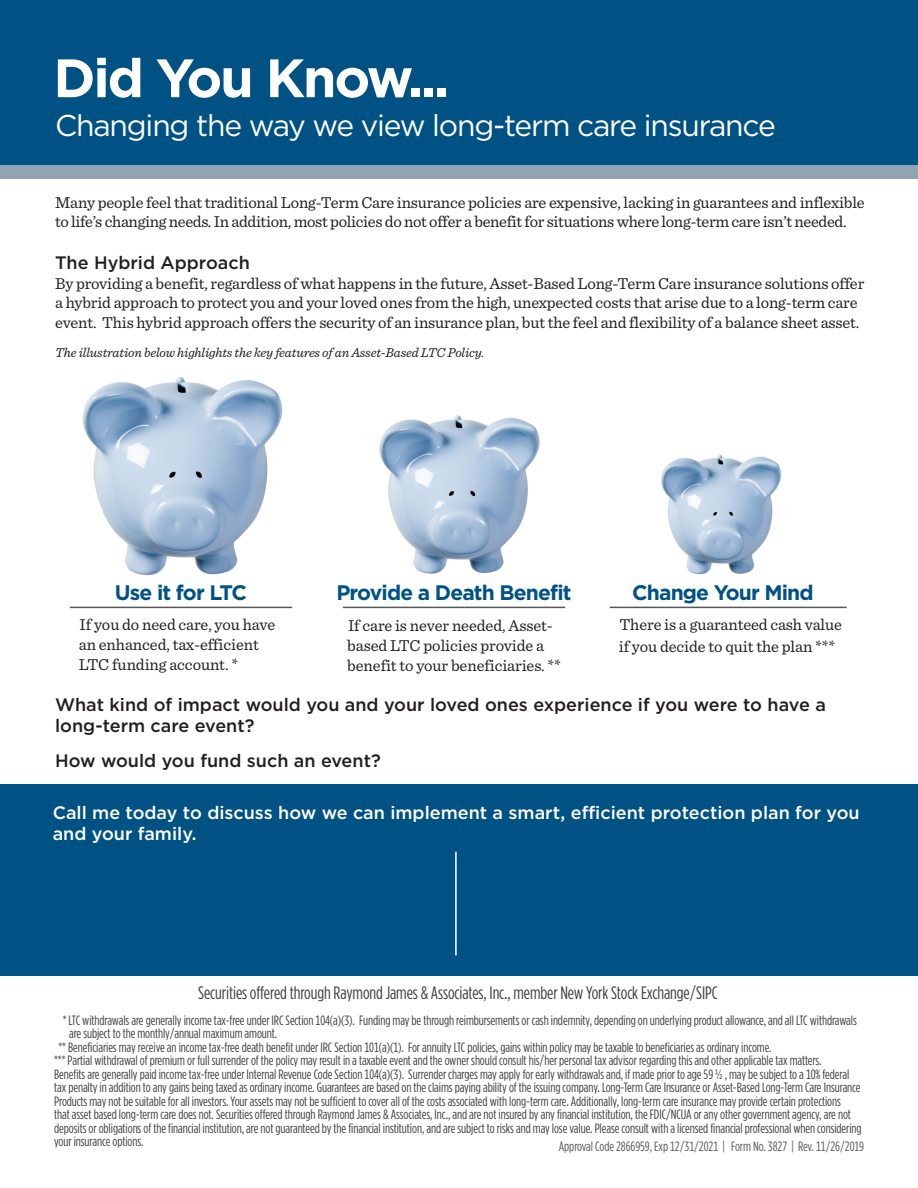
<style>
.page{position:relative;width:918px;height:1188px;background:#fff}
.page>*{position:absolute;margin:0;border:0;box-sizing:border-box;transform-origin:0 0}
.t1{font:700 54px "Gotham";letter-spacing:-.04em;color:#fff}
.t2{font:30px "Gotham";letter-spacing:-.04em;color:#fff}
.t3{font:700 21px "Gotham";letter-spacing:-.04em;color:#005285}
.t4{font:500 18px/21.6px "Gotham";color:#231f20}
.t5{font:500 18px/21.6px "Gotham";color:#fff}
.t6{font:18px "Gotham Condensed";letter-spacing:-.005em;color:#3e3e3f}
.t7{font:16.5px/19.8px "Sentinel";letter-spacing:-.01em;color:#231f20}
.t8{font:13.5px/13.5px "Gotham Condensed";letter-spacing:-.005em;color:#3e3e3f}
.t9{font:italic 13.5px "Sentinel";letter-spacing:-.01em;color:#231f20}
.t10{font:13.5px "Gotham Condensed";letter-spacing:-.005em;color:#57585a}
</style>
<div class="page">
<img style="left:661px;top:455px;width:121px;height:120px">
<img style="left:379px;top:415px;width:161px;height:159px">
<img style="left:82px;top:377px;width:201px;height:198px">
<div style="left:0;top:160px;width:918px;height:18px;background:#93a4b1"></div>
<div style="left:0;top:0;width:918px;height:165px;background:#005285"></div>
<div style="left:0;top:784px;width:918px;height:192px;background:#005285"></div>
<hr style="left:70px;top:607px;width:222px;height:1px;background:#57585a">
<hr style="left:343px;top:607px;width:222px;height:1px;background:#57585a">
<hr style="left:610px;top:607px;width:237px;height:1px;background:#57585a">
<hr style="left:455px;top:852px;width:2px;height:104px;background:#fff">
<p class="t1" style="left:53px;top:42px;width:397px">Did You Know...</p>
<p class="t2" style="left:55px;top:106px;width:722px">Changing the way we view long-term care insurance</p>
<p class="t7" style="left:55px;top:191px;width:811px">Many people feel that traditional Long-Term Care insurance policies are expensive, lacking in guarantees and inflexible to life’s changing needs. In addition, most policies do not offer a benefit for situations where long-term care isn’t needed.</p>
<p class="t4" style="left:55px;top:251px;width:196px">The Hybrid Approach</p>
<p class="t7" style="left:55px;top:272px;width:811px">By providing a benefit, regardless of what happens in the future, Asset-Based Long-Term Care insurance solutions offer a hybrid approach to protect you and your loved ones from the high, unexpected costs that arise due to a long-term care event. This hybrid approach offers the security of an insurance plan, but the feel and flexibility of a balance sheet asset.</p>
<p class="t9" style="left:55px;top:342px;width:431px">The illustration below highlights the key features of an Asset-Based LTC Policy.</p>
<p class="t3" style="left:115px;top:579px;width:134px">Use it for LTC</p>
<p class="t3" style="left:336px;top:579px;width:237px">Provide a Death Benefit</p>
<p class="t3" style="left:632px;top:579px;width:183px">Change Your Mind</p>
<p class="t7" style="left:79px;top:614px;width:198px">If you do need care, you have an enhanced, tax-efficient<br>LTC funding account. *</p>
<p class="t7" style="left:347px;top:615px;width:215px">If care is never needed, Asset&shy;based LTC policies provide a benefit to your beneficiaries. **</p>
<p class="t7" style="left:619px;top:612px;width:225px;line-height:22.5px">There is a guaranteed cash value if you decide to quit the plan ***</p>
<p class="t4" style="left:55px;top:693px;width:772px">What kind of impact would you and your loved ones experience if you were to have a long-term care event?</p>
<p class="t4" style="left:55px;top:749px;width:327px">How would you fund such an event?</p>
<p class="t5" style="left:53px;top:801px;width:809px">Call me today to discuss how we can implement a smart, efficient protection plan for you and your family.</p>
<p class="t6" style="left:198px;top:982px;width:521px">Securities offered through Raymond James &amp; Associates, Inc., member New York Stock Exchange/SIPC</p>
<p class="t8" style="left:69px;top:1013px;width:789px;text-indent:-6px">* LTC withdrawals are generally income tax-free under IRC Section 104(a)(3). Funding may be through reimbursements or cash indemnity, depending on underlying product allowance, and all LTC withdrawals are subject to the monthly/annual maximum amount.</p>
<p class="t8" style="left:58px;top:1040px;width:715px">** Beneficiaries may receive an income tax-free death benefit under IRC Section 101(a)(1). For annuity LTC policies, gains within policy may be taxable to beneficiaries as ordinary income.</p>
<p class="t8" style="left:54px;top:1054px;width:769px">*** Partial withdrawal of premium or full surrender of the policy may result in a taxable event and the owner should consult his/her personal tax advisor regarding this and other applicable tax matters.</p>
<p class="t8" style="left:54px;top:1067px;width:809px">Benefits are generally paid income tax-free under Internal Revenue Code Section 104(a)(3). Surrender charges may apply for early withdrawals and, if made prior to age 59 ½ , may be subject to a 10% federal tax penalty in addition to any gains being taxed as ordinary income. Guarantees are based on the claims paying ability of the issuing company. Long-Term Care Insurance or Asset-Based Long-Term Care Insurance Products may not be suitable for all investors. Your assets may not be sufficient to cover all of the costs associated with long-term care. Additionally, long-term care insurance may provide certain protections<br>that asset based long-term care does not. Securities offered through Raymond James &amp; Associates, Inc., and are not insured by any financial institution, the FDIC/NCUA or any other government agency, are not deposits or obligations of the financial institution, are not guaranteed by the financial institution, and are subject to risks and may lose value. Please consult with a licensed financial professional when considering your insurance options.</p>
<p class="t10" style="left:559px;top:1138px;width:307px">Approval Code 2866959, Exp 12/31/2021 | Form No. 3827 | Rev. 11/26/2019</p>
</div>
